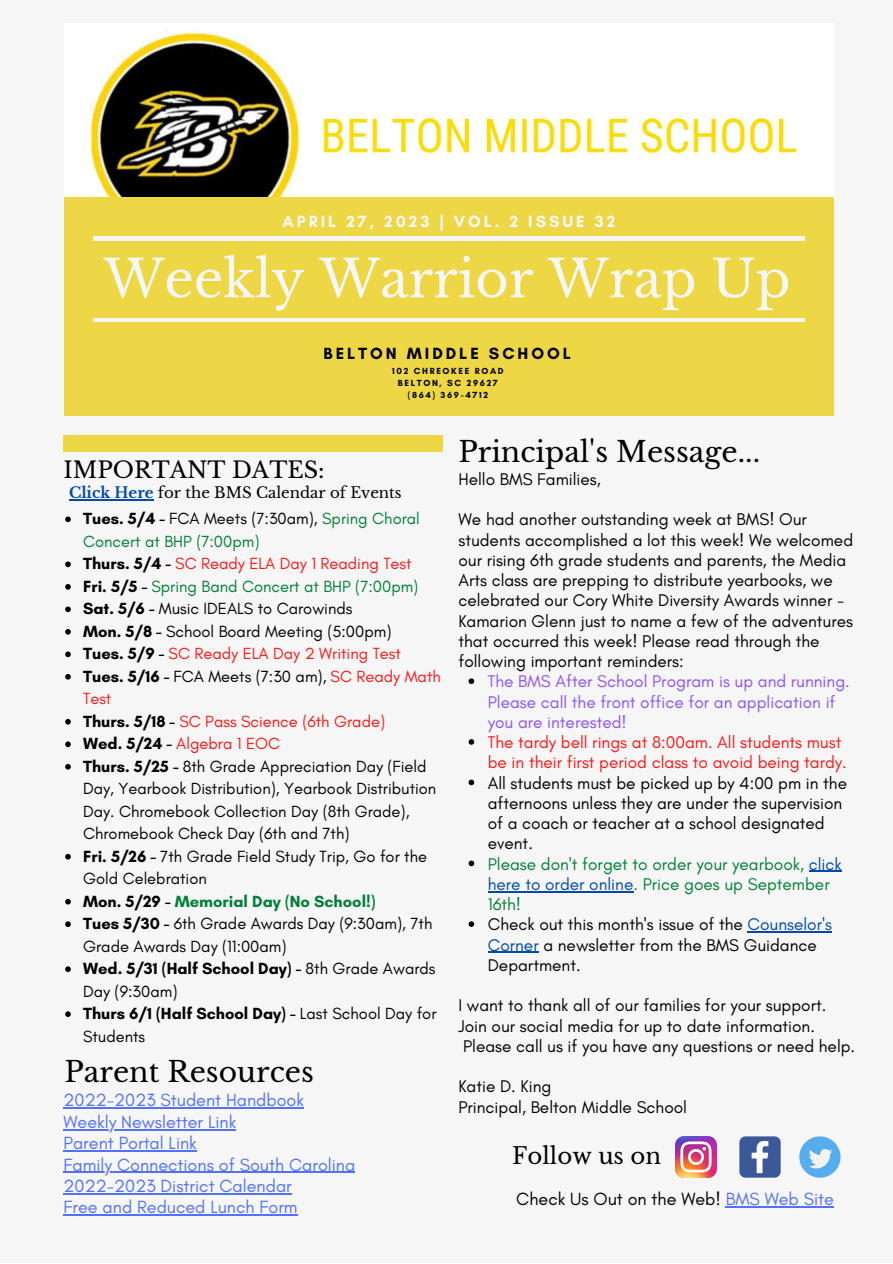
<style>
.page{position:relative;width:893px;height:1264px;background:#fff}
.page>*{position:absolute;margin:0;border:0;box-sizing:border-box;transform-origin:0 0}
.t1{font:51.45px "Libre Baskerville";color:#f6f6f6}
.t2{font:28.2px "Libre Baskerville";color:#000}
.t3{font:22.8px "Libre Baskerville";color:#000}
.t4{font:22.5px "Libre Baskerville";color:#000}
.t5{font:18px/21.3px "Glacial Indifference";color:#5271ff}
.t6{font:18px "Glacial Indifference";color:#000}
.t7{font:17.25px/20.2px "Glacial Indifference";color:#000}
.t8{font:17.25px/20.2px "Glacial Indifference";color:#8c52ff}
.t9{font:17.25px/20.2px "Glacial Indifference";color:#ff1616}
.t10{font:16.5px/22.5px "Glacial Indifference";color:#000}
.t11{font:700 16.5px "Glacial Indifference";letter-spacing:.18em;color:#f6f6f6}
.t12{font:700 16.5px "Glacial Indifference";letter-spacing:.18em;color:#000}
.t13{font:15px "Libre Baskerville";color:#000}
.t14{font:700 9px/12px "Glacial Indifference";letter-spacing:.18em;color:#000;text-align:center}
.s1{font-weight:700;color:#004aad}
.s2{font-weight:700}
.s3{color:#008037}
.s4{color:#ff1616}
.s5{font-weight:700;color:#008037}
.s6{color:#004aad}
.s7{color:#5271ff}
</style>
<div class="page">
<div style="left:0;top:0;width:892px;height:1262px;background:#f6f6f6"></div>
<div style="left:64px;top:435px;width:378px;height:16px;background:#edd745"></div>
<img style="left:90px;top:32px;width:707px;height:165px">
<div style="left:64px;top:197px;width:769px;height:218px;background:#edd745"></div>
<hr style="left:93px;top:237px;width:711px;height:3px;background:#f6f6f6">
<hr style="left:93px;top:318px;width:711px;height:4px;background:#f6f6f6">
<img style="left:675px;top:1136px;width:41px;height:41px">
<svg style="left:739px;top:1136px;width:41px;height:41px;background:#6078ab"></svg>
<div style="left:799px;top:1136px;width:41px;height:41px;background:#55acee;border-radius:50%"></div>
<svg style="left:809px;top:1149px;width:23px;height:19px"></svg>
<hr style="left:725px;top:1206px;width:108px;height:1px;background:#5271ff">
<svg style="left:468px;top:678px;width:6px;height:6px"></svg>
<svg style="left:468px;top:739px;width:6px;height:5px"></svg>
<svg style="left:468px;top:779px;width:6px;height:6px"></svg>
<svg style="left:468px;top:860px;width:6px;height:6px"></svg>
<hr style="left:808px;top:870px;width:33px;height:1px;background:#004aad">
<hr style="left:487px;top:891px;width:146px;height:1px;background:#004aad">
<svg style="left:468px;top:921px;width:6px;height:5px"></svg>
<hr style="left:747px;top:931px;width:84px;height:1px;background:#004aad">
<hr style="left:487px;top:951px;width:51px;height:1px;background:#004aad">
<hr style="left:64px;top:1107px;width:240px;height:1px;background:#5271ff">
<hr style="left:64px;top:1128px;width:172px;height:2px;background:#5271ff">
<hr style="left:64px;top:1150px;width:100px;height:1px;background:#5271ff">
<hr style="left:164px;top:1150px;width:33px;height:1px;background:#5271ff">
<hr style="left:64px;top:1171px;width:291px;height:1px;background:#5271ff">
<hr style="left:64px;top:1192px;width:228px;height:2px;background:#5271ff">
<hr style="left:64px;top:1214px;width:234px;height:1px;background:#5271ff">
<svg style="left:65px;top:516px;width:6px;height:6px"></svg>
<svg style="left:65px;top:561px;width:6px;height:6px"></svg>
<svg style="left:65px;top:584px;width:6px;height:5px"></svg>
<svg style="left:65px;top:606px;width:6px;height:6px"></svg>
<svg style="left:65px;top:629px;width:6px;height:5px"></svg>
<svg style="left:65px;top:651px;width:6px;height:6px"></svg>
<svg style="left:65px;top:674px;width:6px;height:5px"></svg>
<svg style="left:65px;top:719px;width:6px;height:5px"></svg>
<svg style="left:65px;top:741px;width:6px;height:6px"></svg>
<svg style="left:65px;top:764px;width:6px;height:5px"></svg>
<svg style="left:65px;top:854px;width:6px;height:5px"></svg>
<svg style="left:65px;top:898px;width:6px;height:6px"></svg>
<svg style="left:65px;top:921px;width:6px;height:6px"></svg>
<svg style="left:65px;top:966px;width:6px;height:6px"></svg>
<svg style="left:65px;top:1011px;width:6px;height:5px"></svg>
<hr style="left:69px;top:499px;width:85px;height:1px;background:#004aad">
<p class="t11" style="left:282px;top:211px;width:334px">APRIL 27, 2023 | VOL. 2 ISSUE 32</p>
<h1 class="t1" style="left:104px;top:247px;width:688px">Weekly Warrior Wrap Up</h1>
<p class="t12" style="left:323px;top:343px;width:249px">BELTON MIDDLE SCHOOL</p>
<p class="t14" style="left:392px;top:365px;width:113px">102 CHREOKEE ROAD<br>BELTON, SC 29627 (864) 369-4712</p>
<h3 class="t4" style="left:64px;top:456px;width:262px">IMPORTANT DATES:</h3>
<p class="t13" style="left:69px;top:484px;width:334px"><span class="s1">Click Here</span> for the BMS Calendar of Events</p>
<p class="t10" style="left:83px;top:507px;width:359px"><span class="s2">Tues. 5/4 -</span> FCA Meets (7:30am), <span class="s3">Spring Choral Concert at BHP (7:00pm)<br></span><span class="s2">Thurs. 5/4 -</span> <span class="s4">SC Ready ELA Day 1 Reading Test<br></span><span class="s2">Fri. 5/5 -</span> <span class="s3">Spring Band Concert at BHP (7:00pm)<br></span><span class="s2">Sat. 5/6 -</span> Music IDEALS to Carowinds<br><span class="s2">Mon. 5/8 -</span> School Board Meeting (5:00pm)<br><span class="s2">Tues. 5/9 -</span> <span class="s4">SC Ready ELA Day 2 Writing Test </span><span class="s2">Tues. 5/16 -</span> FCA Meets (7:30 am), <span class="s4">SC Ready Math Test<br></span><span class="s2">Thurs. 5/18 -</span> <span class="s4">SC Pass Science (6th Grade)<br></span><span class="s2">Wed. 5/24 -</span> <span class="s4">Algebra 1 EOC<br></span><span class="s2">Thurs. 5/25 -</span> 8th Grade Appreciation Day (Field Day, Yearbook Distribution), Yearbook Distribution Day. Chromebook Collection Day (8th Grade), Chromebook Check Day (6th and 7th)<br><span class="s2">Fri. 5/26 -</span> 7th Grade Field Study Trip, Go for the Gold Celebration<br><span class="s2">Mon. 5/29 -</span> <span class="s5">Memorial Day (No School!)<br></span><span class="s2">Tues 5/30 -</span> 6th Grade Awards Day (9:30am), 7th Grade Awards Day (11:00am)<br><span class="s2">Wed. 5/31 (Half School Day) -</span> 8th Grade Awards Day (9:30am)<br><span class="s2">Thurs 6/1 (Half School Day) -</span> Last School Day for Students</p>
<h2 class="t2" style="left:64px;top:1054px;width:251px">Parent Resources</h2>
<p class="t5" style="left:64px;top:1089px;width:293px">2022-2023 Student Handbook<br>Weekly Newsletter Link<br>Parent Portal Link<br>Family Connections of South Carolina<br>2022-2023 District Calendar<br>Free and Reduced Lunch Form</p>
<h2 class="t2" style="left:458px;top:434px;width:303px">Principal's Message...</h2>
<p class="t7" style="left:458px;top:469px;width:144px">Hello BMS Families,</p>
<p class="t7" style="left:458px;top:509px;width:396px">We had another outstanding week at BMS! Our students accomplished a lot this week! We welcomed our rising 6th grade students and parents, the Media Arts class are prepping to distribute yearbooks, we celebrated our Cory White Diversity Awards winner - Kamarion Glenn just to name a few of the adventures that occurred this week! Please read through the following important reminders:</p>
<p class="t8" style="left:487px;top:671px;width:363px">The BMS After School Program is up and running.<br>Please call the front office for an application if you are interested!</p>
<p class="t9" style="left:487px;top:732px;width:360px">The tardy bell rings at 8:00am. All students must be in their first period class to avoid being tardy.</p>
<p class="t7" style="left:487px;top:772px;width:361px">All students must be picked up by 4:00 pm in the afternoons unless they are under the supervision of a coach or teacher at a school designated event.<br><span class="s3">Please don't forget to order your yearbook,</span> <span class="s6">click here to order online</span><span class="s3">. Price goes up September 16th!<br></span>Check out this month's issue of the <span class="s6">Counselor's Corner</span> a newsletter from the BMS Guidance Department.</p>
<p class="t7" style="left:458px;top:995px;width:398px">I want to thank all of our families for your support.<br>Join our social media for up to date information.<br>Please call us if you have any questions or need help.</p>
<p class="t7" style="left:458px;top:1076px;width:230px">Katie D. King<br>Principal, Belton Middle School</p>
<h3 class="t3" style="left:512px;top:1142px;width:150px">Follow us on</h3>
<p class="t6" style="left:516px;top:1188px;width:319px">Check Us Out on the Web! <span class="s7">BMS Web Site</span></p>
</div>
